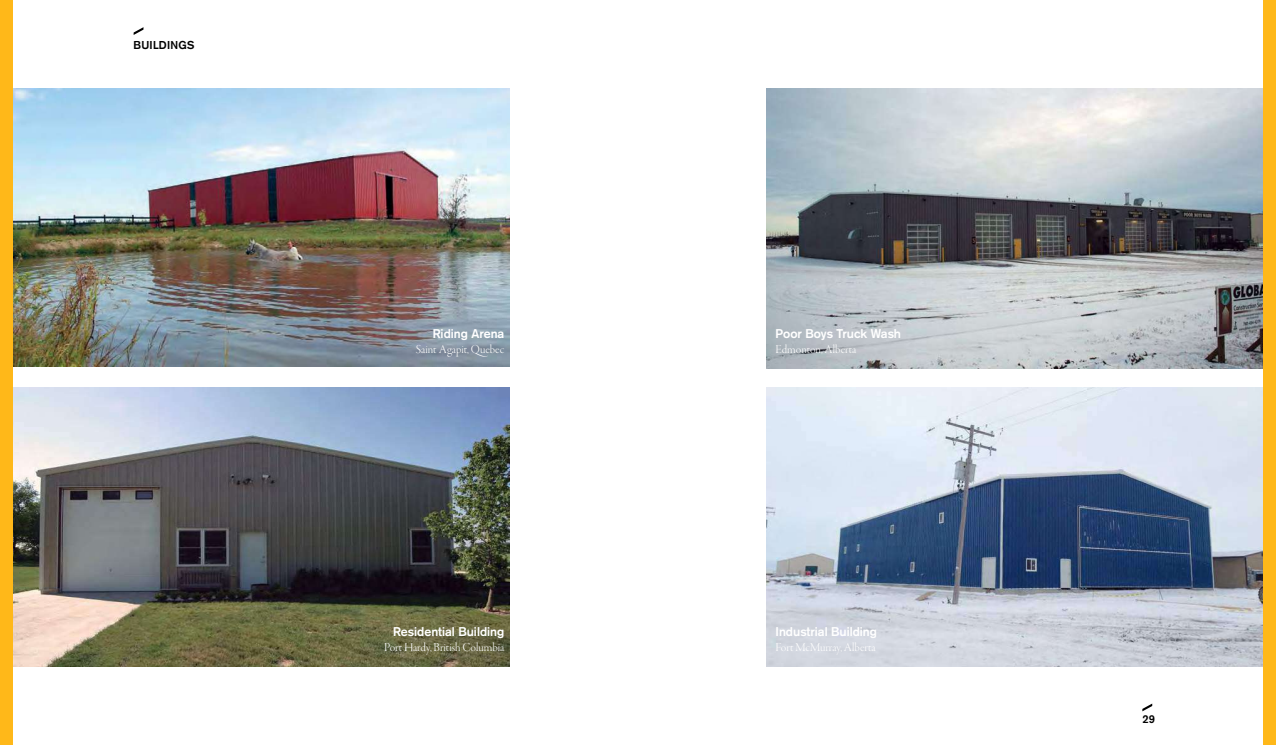
<style>
.page{position:relative;width:1276px;height:745px;background:#fff}
.page>*{position:absolute;margin:0;border:0;box-sizing:border-box;transform-origin:0 0}
.t1{font:12.5px/15px "Garamond Premr Pro Lt Disp";color:#fff;text-align:right}
.t2{font:700 12.5px/15px "Akzidenz Grotesk";color:#fff}
.t3{font:700 11.25px "Akzidenz Grotesk";letter-spacing:.025em;color:#000}
.s1{font-family:"Akzidenz Grotesk";font-weight:700}
.s2{font-family:"Garamond Premr Pro Lt Disp";font-weight:400}
</style>
<div class="page">
<svg style="left:1142px;top:703px;width:10px;height:8px"></svg>
<svg style="left:134px;top:27px;width:9px;height:8px"></svg>
<img style="left:12px;top:387px;width:497px;height:279px">
<img style="left:12px;top:89px;width:497px;height:277px">
<div style="left:0;top:0;width:12px;height:744px;background:#ffb819"></div>
<img style="left:766px;top:387px;width:497px;height:279px">
<img style="left:766px;top:89px;width:497px;height:279px">
<div style="left:1263px;top:0;width:13px;height:744px;background:#ffb819"></div>
<p class="t3" style="left:134px;top:38px;width:62px">BUILDINGS</p>
<p class="t1" style="left:416px;top:326px;width:90px"><span class="s1">Riding Arena<br></span>Saint Agapit, Quebec</p>
<p class="t1" style="left:384px;top:624px;width:122px"><span class="s1">Residential Building<br></span>Port Hardy, British Columbia</p>
<p class="t2" style="left:775px;top:325px;width:127px">Poor Boys Truck Wash<br><span class="s2">Edmonton, Alberta</span></p>
<p class="t1" style="left:775px;top:624px;width:103px;text-align:left"><span class="s1">Industrial Building<br></span>Fort McMurray, Alberta</p>
<p class="t3" style="left:1142px;top:711px;width:14px">29</p>
</div>
